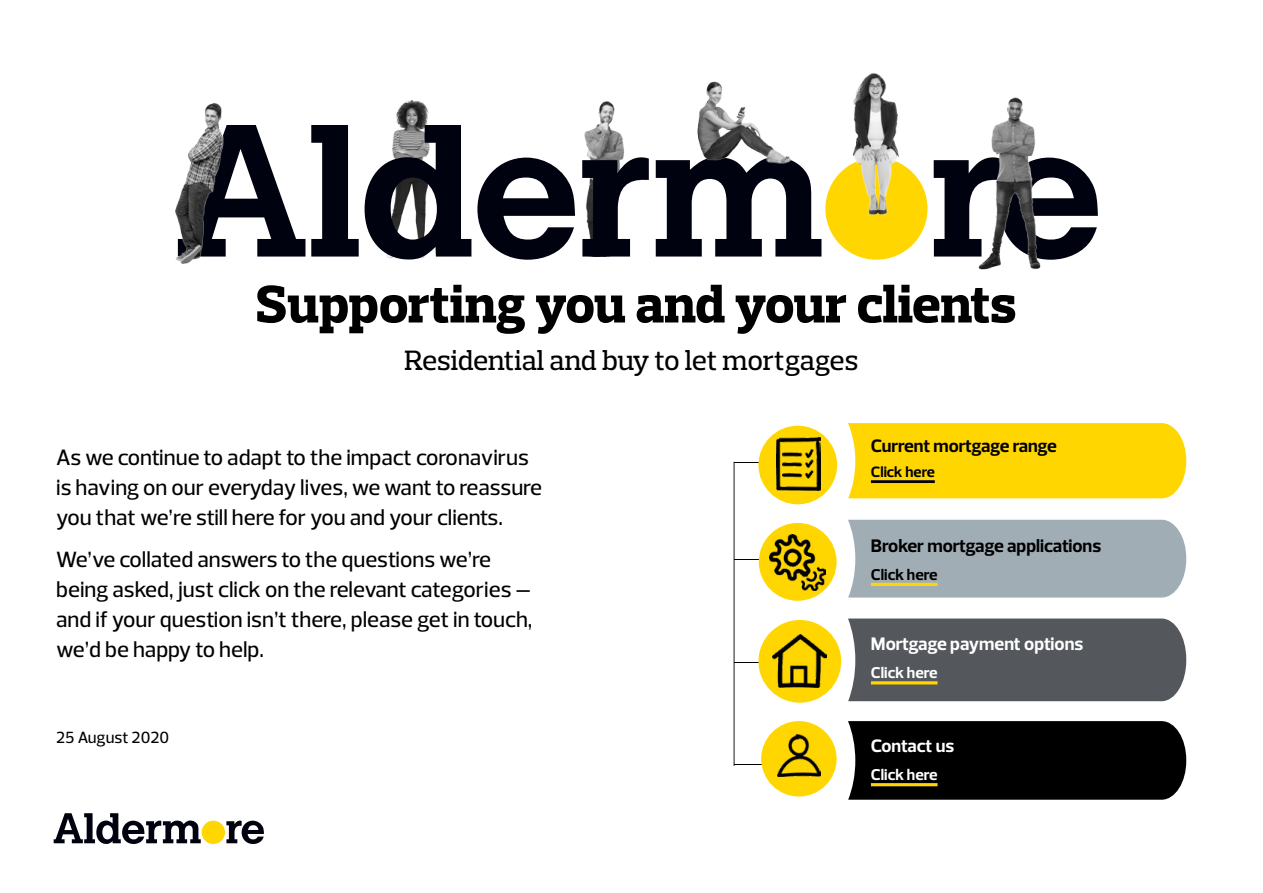
<style>
.page{position:relative;width:1263px;height:893px;background:#fff}
.page>*{position:absolute;margin:0;border:0;box-sizing:border-box;transform-origin:0 0}
.t1{font:800 54px "Prelo Slab";color:#000}
.t2{font:500 28.5px "Prelo Slab";letter-spacing:-.01em;color:#000}
.t3{font:500 22.5px/30px "Prelo";color:#000}
.t4{font:700 18.45px "Prelo";color:#000}
.t5{font:700 18.45px "Prelo";color:#fff}
.t6{font:700 18.3px "Prelo";letter-spacing:-.015em;color:#000}
.t7{font:700 18.3px "Prelo";color:#fff}
.t8{font:500 16.5px "Prelo";color:#000}
.t9{font:700 15.9px "Prelo";color:#fff}
.t10{font:700 15.9px "Prelo";color:#000}
.t11{font:700 15.3px "Prelo";color:#000}
</style>
<div class="page">
<img style="left:584px;top:101px;width:40px;height:56px">
<img style="left:364px;top:100px;width:108px;height:160px">
<div style="left:825px;top:158px;width:102px;height:102px;background:#ffd600;border-radius:50%"></div>
<svg style="left:246px;top:125px;width:59px;height:132px"></svg>
<svg style="left:311px;top:125px;width:48px;height:132px"></svg>
<svg style="left:365px;top:125px;width:106px;height:134px"></svg>
<svg style="left:477px;top:158px;width:98px;height:102px"></svg>
<svg style="left:582px;top:157px;width:67px;height:100px"></svg>
<svg style="left:656px;top:160px;width:165px;height:97px"></svg>
<svg style="left:934px;top:160px;width:164px;height:97px"></svg>
<img style="left:175px;top:103px;width:71px;height:161px">
<img style="left:693px;top:81px;width:100px;height:96px">
<img style="left:829px;top:73px;width:93px;height:143px">
<img style="left:952px;top:97px;width:121px;height:173px">
<div style="left:202px;top:821px;width:23px;height:23px;background:#ffd600;border-radius:50%"></div>
<svg style="left:54px;top:813px;width:147px;height:31px"></svg>
<svg style="left:226px;top:821px;width:38px;height:23px"></svg>
<hr style="left:734px;top:559px;width:75px;height:1px;background:#000">
<hr style="left:734px;top:462px;width:75px;height:1px;background:#000">
<hr style="left:734px;top:662px;width:75px;height:1px;background:#000">
<hr style="left:734px;top:764px;width:75px;height:1px;background:#000">
<svg style="left:734px;top:463px;width:1px;height:303px"></svg>
<div style="left:848px;top:721px;width:338px;height:79px;background:#000"></div>
<div style="left:848px;top:423px;width:338px;height:75px;background:#ffd600"></div>
<div style="left:848px;top:520px;width:338px;height:78px;background:#a1adb5"></div>
<div style="left:848px;top:618px;width:338px;height:83px;background:#54575b"></div>
<div style="left:761px;top:525px;width:73px;height:73px;background:#ffd600;border-radius:50%"></div>
<div style="left:759px;top:523px;width:78px;height:78px;border:5px solid #ffd600;border-radius:50%"></div>
<img style="left:770px;top:534px;width:56px;height:56px">
<div style="left:761px;top:428px;width:74px;height:74px;background:#ffd600;border-radius:50%"></div>
<div style="left:758px;top:426px;width:79px;height:78px;border:5px solid #ffd600;border-radius:50%"></div>
<img style="left:776px;top:437px;width:44px;height:54px">
<div style="left:761px;top:623px;width:78px;height:77px;background:#ffd600;border-radius:50%"></div>
<div style="left:758px;top:620px;width:83px;height:83px;border:5px solid #ffd600;border-radius:50%"></div>
<img style="left:773px;top:634px;width:54px;height:54px">
<hr style="left:871px;top:583px;width:66px;height:3px;background:#ffd600">
<hr style="left:871px;top:480px;width:64px;height:3px;background:#000">
<hr style="left:871px;top:783px;width:66px;height:3px;background:#ffd600">
<hr style="left:871px;top:681px;width:66px;height:3px;background:#ffd600">
<div style="left:761px;top:721px;width:76px;height:75px;background:#ffd600;border-radius:50%"></div>
<img style="left:777px;top:735px;width:44px;height:41px">
<h1 class="t1" style="left:256px;top:271px;width:762px">Supporting you and your clients</h1>
<p class="t2" style="left:405px;top:343px;width:455px">Residential and buy to let mortgages</p>
<p class="t3" style="left:56px;top:442px;width:487px">As we continue to adapt to the impact coronavirus is having on our everyday lives, we want to reassure you that we’re still here for you and your clients.</p>
<p class="t3" style="left:56px;top:545px;width:478px">We’ve collated answers to the questions we’re being asked, just click on the relevant categories – and if your question isn’t there, please get in touch, we’d be happy to help.</p>
<p class="t8" style="left:56px;top:727px;width:114px">25 August 2020</p>
<p class="t6" style="left:871px;top:435px;width:187px">Current mortgage range</p>
<p class="t11" style="left:871px;top:463px;width:65px">Click here</p>
<p class="t4" style="left:871px;top:534px;width:232px">Broker mortgage applications</p>
<p class="t10" style="left:871px;top:564px;width:68px">Click here</p>
<p class="t5" style="left:871px;top:633px;width:214px">Mortgage payment options</p>
<p class="t9" style="left:871px;top:663px;width:68px">Click here</p>
<p class="t7" style="left:871px;top:735px;width:85px">Contact us</p>
<p class="t9" style="left:871px;top:765px;width:68px">Click here</p>
</div>
